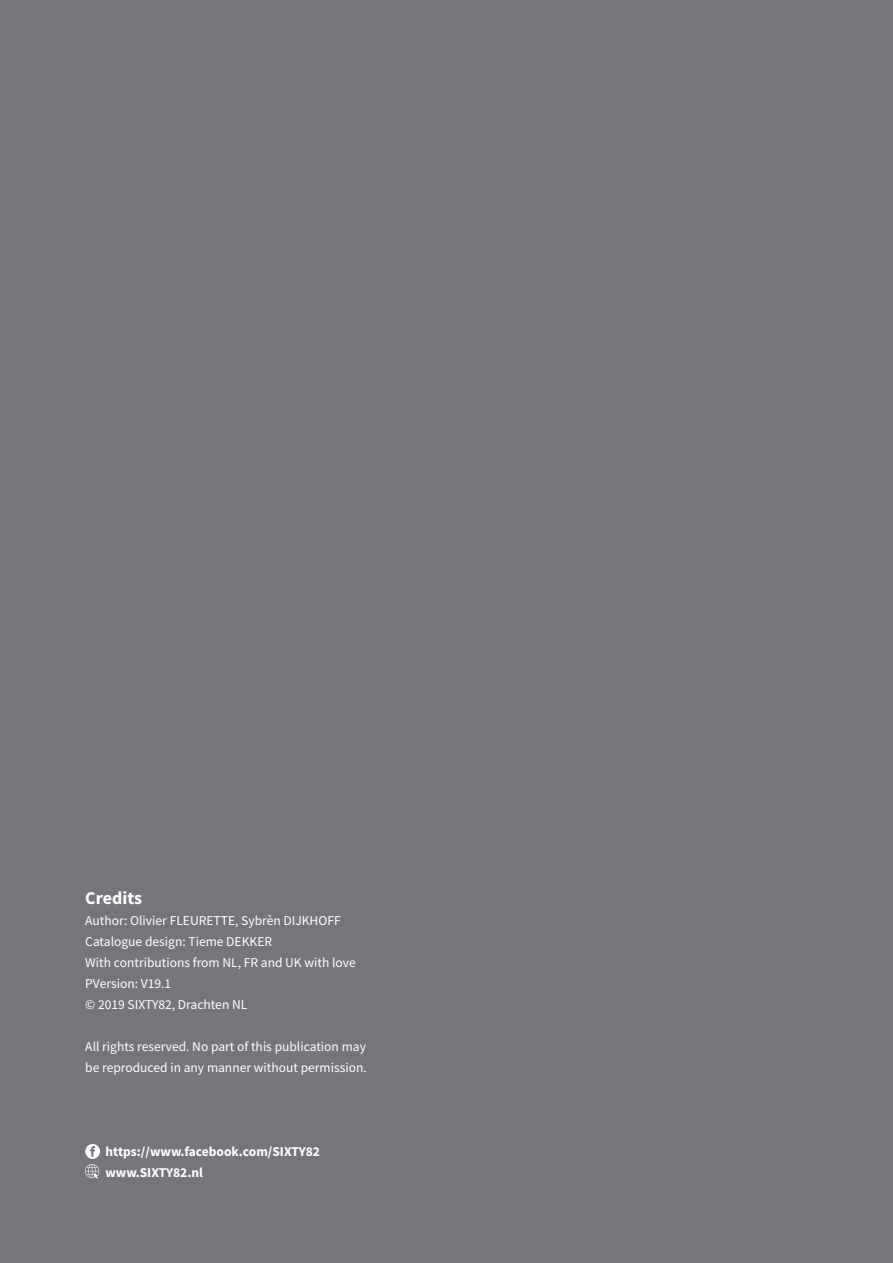
<style>
.page{position:relative;width:893px;height:1263px;background:#75767c}
.page>*{position:absolute;margin:0;border:0;box-sizing:border-box;transform-origin:0 0}
.t1{font:700 18px "Source Sans Pro";color:#fff}
.t2{font:13.5px/21px "Source Sans Pro";color:#fff}
.t3{font:700 13.5px/21px "Source Sans Pro";color:#fff}
</style>
<div class="page">
<svg style="left:85px;top:1164px;width:14px;height:15px"></svg>
<div style="left:85px;top:1144px;width:15px;height:15px;background:#fff;border-radius:50%"></div>
<svg style="left:90px;top:1146px;width:5px;height:10px"></svg>
<h1 class="t1" style="left:85px;top:886px;width:58px">Credits</h1>
<p class="t2" style="left:85px;top:910px;width:272px">Author: Olivier FLEURETTE, Sybrèn DIJKHOFF Catalogue design: Tieme DEKKER<br>With contributions from NL, FR and UK with love PVersion: V19.1<br>© 2019 SIXTY82, Drachten NL</p>
<p class="t2" style="left:85px;top:1036px;width:283px">All rights reserved. No part of this publication may be reproduced in any manner without permission.</p>
<p class="t3" style="left:105px;top:1141px;width:216px">https://www.facebook.com/SIXTY82 www.SIXTY82.nl</p>
</div>
